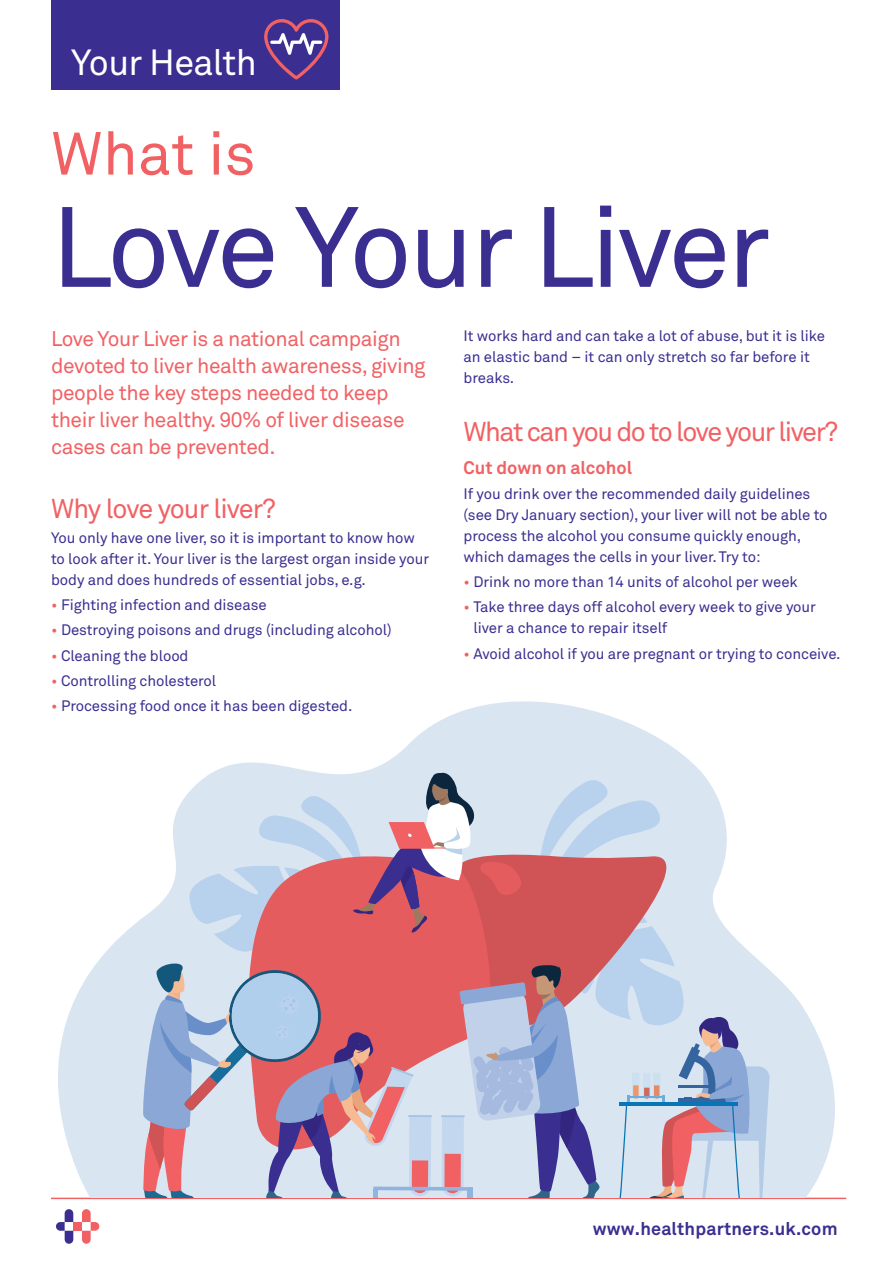
<style>
.page{position:relative;width:893px;height:1263px;background:#fff}
.page>*{position:absolute;margin:0;border:0;box-sizing:border-box;transform-origin:0 0}
.t1{font:112.5px "Akkurat Pro";letter-spacing:-.035em;color:#3a2f91}
.t2{font:60px "Akkurat Pro";color:#f16164}
.t3{font:36px "Akkurat Pro";letter-spacing:-.02em;color:#fff}
.t4{font:27px "Akkurat Pro";letter-spacing:-.055em;color:#f16164}
.t5{font:27px "Akkurat Pro";letter-spacing:-.035em;color:#f16164}
.t6{font:21px/27px "Akkurat Pro";letter-spacing:-.02em;color:#f16164}
.t7{font:700 18px "Akkurat";letter-spacing:.01em;color:#3a2f91}
.t8{font:700 18px "Akkurat";color:#f16164}
.t9{font:15px/21px "Akkurat Pro";letter-spacing:-.005em;color:#3a2f91}
.s1{color:#f16164}
</style>
<div class="page">
<hr style="left:51px;top:1197px;width:795px;height:2px;background:#f16164">
<svg style="left:58px;top:701px;width:777px;height:496px"></svg>
<svg style="left:141px;top:771px;width:630px;height:426px;background:#cab3c3"></svg>
<div style="left:73px;top:1222px;width:9px;height:9px;background:#f16164"></div>
<svg style="left:56px;top:1209px;width:17px;height:35px"></svg>
<svg style="left:82px;top:1209px;width:17px;height:35px"></svg>
<div style="left:51px;top:0;width:289px;height:90px;background:#3a2f91"></div>
<svg style="left:264px;top:19px;width:64px;height:60px"></svg>
<h3 class="t3" style="left:71px;top:49px;width:187px">Your Health</h3>
<h2 class="t2" style="left:51px;top:132px;width:206px">What is</h2>
<h1 class="t1" style="left:51px;top:207px;width:721px">Love Your Liver</h1>
<h3 class="t6" style="left:51px;top:327px;width:376px">Love Your Liver is a national campaign devoted to liver health awareness, giving people the key steps needed to keep their liver healthy. 90% of liver disease cases can be prevented.</h3>
<h3 class="t5" style="left:51px;top:498px;width:226px">Why love your liver?</h3>
<p class="t9" style="left:51px;top:529px;width:380px">You only have one liver, so it is important to know how to look after it. Your liver is the largest organ inside your body and does hundreds of essential jobs, e.g.</p>
<p class="t9" style="left:51px;top:596px;width:217px"><span class="s1">•</span> Fighting infection and disease</p>
<p class="t9" style="left:51px;top:621px;width:342px"><span class="s1">•</span> Destroying poisons and drugs (including alcohol)</p>
<p class="t9" style="left:51px;top:646px;width:139px"><span class="s1">•</span> Cleaning the blood</p>
<p class="t9" style="left:51px;top:672px;width:167px"><span class="s1">•</span> Controlling cholesterol</p>
<p class="t9" style="left:51px;top:697px;width:303px"><span class="s1">•</span> Processing food once it has been digested.</p>
<p class="t9" style="left:463px;top:327px;width:363px">It works hard and can take a lot of abuse, but it is like an elastic band – it can only stretch so far before it breaks.</p>
<h3 class="t4" style="left:463px;top:422px;width:376px">What can you do to love your liver?</h3>
<p class="t8" style="left:463px;top:456px;width:170px">Cut down on alcohol</p>
<p class="t9" style="left:463px;top:485px;width:366px">If you drink over the recommended daily guidelines (see Dry January section), your liver will not be able to process the alcohol you consume quickly enough, which damages the cells in your liver. Try to:</p>
<p class="t9" style="left:463px;top:573px;width:336px"><span class="s1">•</span> Drink no more than 14 units of alcohol per week</p>
<p class="t9" style="left:473px;top:598px;width:344px;text-indent:-10px"><span class="s1">•</span> Take three days off alcohol every week to give your liver a chance to repair itself</p>
<p class="t9" style="left:463px;top:644px;width:379px"><span class="s1">•</span> Avoid alcohol if you are pregnant or trying to conceive.</p>
<p class="t7" style="left:593px;top:1217px;width:246px">www.healthpartners.uk.com</p>
</div>
